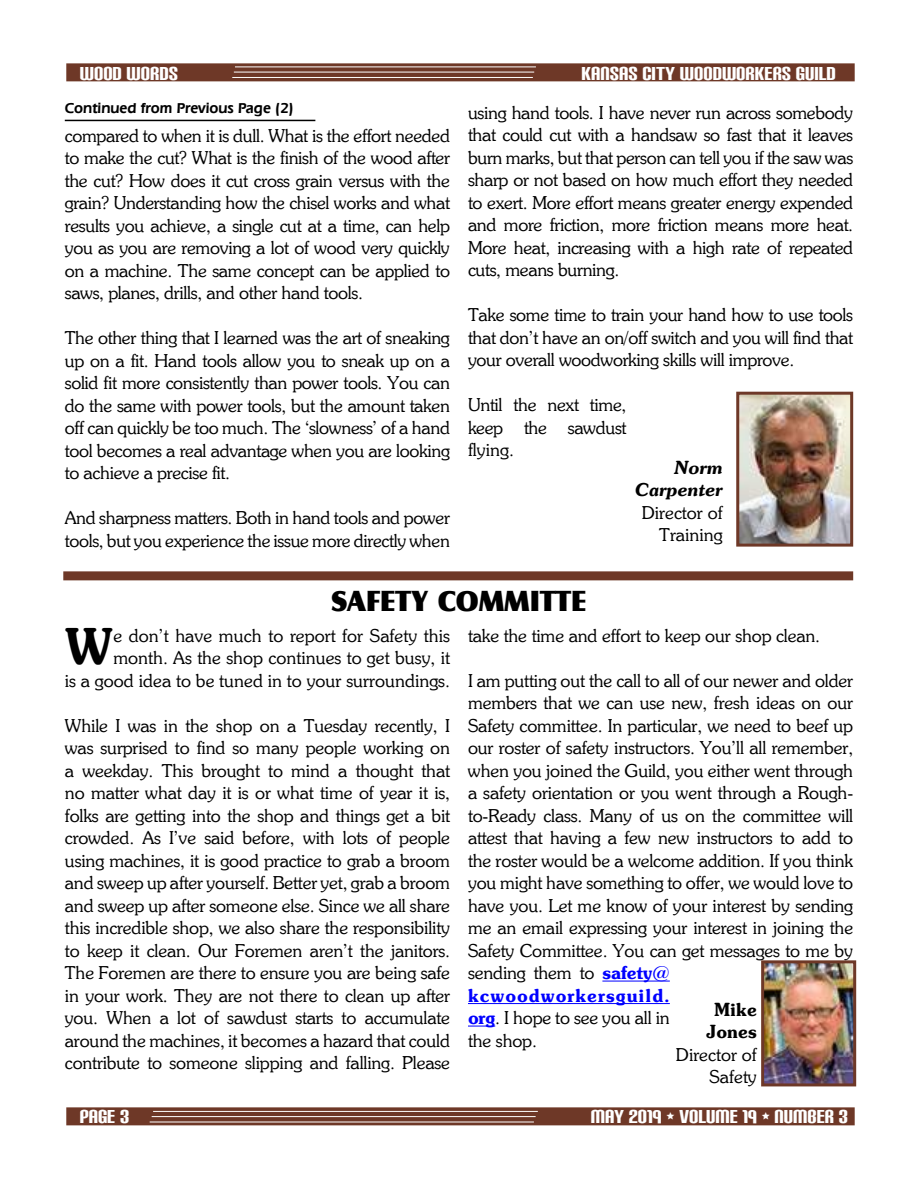
<style>
.page{position:relative;width:918px;height:1188px;background:#fff}
.page>*{position:absolute;margin:0;border:0;box-sizing:border-box;transform-origin:0 0}
.t1{font:49.05px "Souvienne Bold SWFTE";color:#000}
.t2{font:30px "Castle T Ultr";color:#000}
.t3{font:22.5px "Carbon Block";color:#fff}
.t4{font:18px/22.5px "Souvienne Regular SWFTE";letter-spacing:-.02em;color:#000;text-align:justify}
.t5{font:18px/22.5px "Souvienne Regular SWFTE";color:#000;text-align:right}
.t6{font:18px "Souvienne Bold SWFTE";letter-spacing:.055em;color:#00f}
.t7{font:18px/22.5px "Souvienne Bold Italic SWFTE";color:#000;text-align:right}
.t8{font:18px/22.5px "Souvienne Bold SWFTE";color:#000;text-align:center}
.t9{font:600 15px "Eras IT Cby BT";color:#000}
.s1{font-family:"Souvienne Bold SWFTE";color:#00f}
</style>
<div class="page">
<div style="left:63px;top:571px;width:790px;height:9px;background:#6e3827"></div>
<hr style="left:602px;top:981px;width:68px;height:1px;background:#00f">
<hr style="left:468px;top:1003px;width:202px;height:1px;background:#00f">
<svg style="left:468px;top:1026px;width:27px;height:1px"></svg>
<img style="left:765px;top:964px;width:87px;height:118px">
<div style="left:761px;top:960px;width:95px;height:126px;border:3px solid #6e3827"></div>
<img style="left:740px;top:396px;width:109px;height:147px">
<div style="left:736px;top:392px;width:117px;height:155px;border:3px solid #6e3827"></div>
<hr style="left:65px;top:120px;width:250px;height:1px;background:#000">
<div style="left:66px;top:63px;width:789px;height:18px;background:#6e3827"></div>
<hr style="left:235px;top:67px;width:301px;height:1px;background:#fff">
<hr style="left:232px;top:77px;width:301px;height:1px;background:#fff">
<hr style="left:234px;top:72px;width:300px;height:1px;background:#fff">
<div style="left:66px;top:1107px;width:789px;height:18px;background:#6e3827"></div>
<hr style="left:153px;top:1111px;width:385px;height:1px;background:#fff">
<hr style="left:150px;top:1122px;width:384px;height:1px;background:#fff">
<hr style="left:152px;top:1116px;width:384px;height:1px;background:#fff">
<p class="t3" style="left:80px;top:59px;width:100px">WOOD WORDS</p>
<p class="t3" style="left:581px;top:59px;width:256px">KANSAS CITY WOODWORKERS GUILD</p>
<p class="t9" style="left:65px;top:103px;width:230px">Continued from Previous Page (2)</p>
<p class="t4" style="left:65px;top:126px;width:387px">compared to when it is dull. What is the effort needed to make the cut? What is the finish of the wood after the cut? How does it cut cross grain versus with the grain? Understanding how the chisel works and what results you achieve, a single cut at a time, can help you as you are removing a lot of wood very quickly on a machine. The same concept can be applied to saws, planes, drills, and other hand tools.</p>
<p class="t4" style="left:65px;top:328px;width:387px">The other thing that I learned was the art of sneaking up on a fit. Hand tools allow you to sneak up on a solid fit more consistently than power tools. You can do the same with power tools, but the amount taken off can quickly be too much. The ‘slowness’ of a hand tool becomes a real advantage when you are looking to achieve a precise fit.</p>
<p class="t4" style="left:65px;top:508px;width:387px">And sharpness matters. Both in hand tools and power tools, but you experience the issue more directly when</p>
<p class="t4" style="left:468px;top:103px;width:387px">using hand tools. I have never run across somebody that could cut with a handsaw so fast that it leaves burn marks, but that person can tell you if the saw was sharp or not based on how much effort they needed to exert. More effort means greater energy expended and more friction, more friction means more heat.<br>More heat, increasing with a high rate of repeated cuts, means burning.</p>
<p class="t4" style="left:468px;top:305px;width:387px">Take some time to train your hand how to use tools that don’t have an on/off switch and you will find that your overall woodworking skills will improve.</p>
<p class="t4" style="left:468px;top:395px;width:160px">Until the next time, keep the sawdust flying.</p>
<p class="t7" style="left:635px;top:457px;width:89px">Norm<br>Carpenter</p>
<p class="t5" style="left:642px;top:502px;width:82px">Director of<br>Training</p>
<h2 class="t2" style="left:332px;top:589px;width:256px">SAFETY COMMITTE</h2>
<p class="t5" style="left:65px;top:626px;width:387px">e don’t have much to report for Safety this month. As the shop continues to get busy, it<br>is a good idea to be tuned in to your surroundings.</p>
<p class="t4" style="left:65px;top:716px;width:387px">While I was in the shop on a Tuesday recently, I was surprised to find so many people working on a weekday. This brought to mind a thought that no matter what day it is or what time of year it is, folks are getting into the shop and things get a bit crowded. As I’ve said before, with lots of people using machines, it is good practice to grab a broom and sweep up after yourself. Better yet, grab a broom and sweep up after someone else. Since we all share this incredible shop, we also share the responsibility to keep it clean. Our Foremen aren’t the janitors.<br>The Foremen are there to ensure you are being safe in your work. They are not there to clean up after you. When a lot of sawdust starts to accumulate around the machines, it becomes a hazard that could contribute to someone slipping and falling. Please</p>
<h1 class="t1" style="left:65px;top:628px;width:50px">W</h1>
<p class="t4" style="left:468px;top:626px;width:354px">take the time and effort to keep our shop clean.</p>
<p class="t4" style="left:468px;top:671px;width:387px">I am putting out the call to all of our newer and older members that we can use new, fresh ideas on our Safety committee. In particular, we need to beef up our roster of safety instructors. You’ll all remember, when you joined the Guild, you either went through a safety orientation or you went through a Rough&shy;to-Ready class. Many of us on the committee will attest that having a few new instructors to add to the roster would be a welcome addition. If you think you might have something to offer, we would love to have you. Let me know of your interest by sending me an email expressing your interest in joining the Safety Committee. You can get messages to me by sending them to <span class="s1">safety@</span></p>
<p class="t6" style="left:468px;top:988px;width:203px">kcwoodworkersguild.</p>
<p class="t4" style="left:468px;top:1008px;width:203px"><span class="s1">org</span>. I hope to see you all in the shop.</p>
<p class="t8" style="left:707px;top:1000px;width:52px">Mike<br>Jones</p>
<p class="t5" style="left:676px;top:1045px;width:82px">Director of<br>Safety</p>
<p class="t3" style="left:80px;top:1102px;width:51px">PAGE 3</p>
<p class="t3" style="left:591px;top:1102px;width:258px">MAY 2019 • VOLUME 19 • NUMBER 3</p>
</div>
